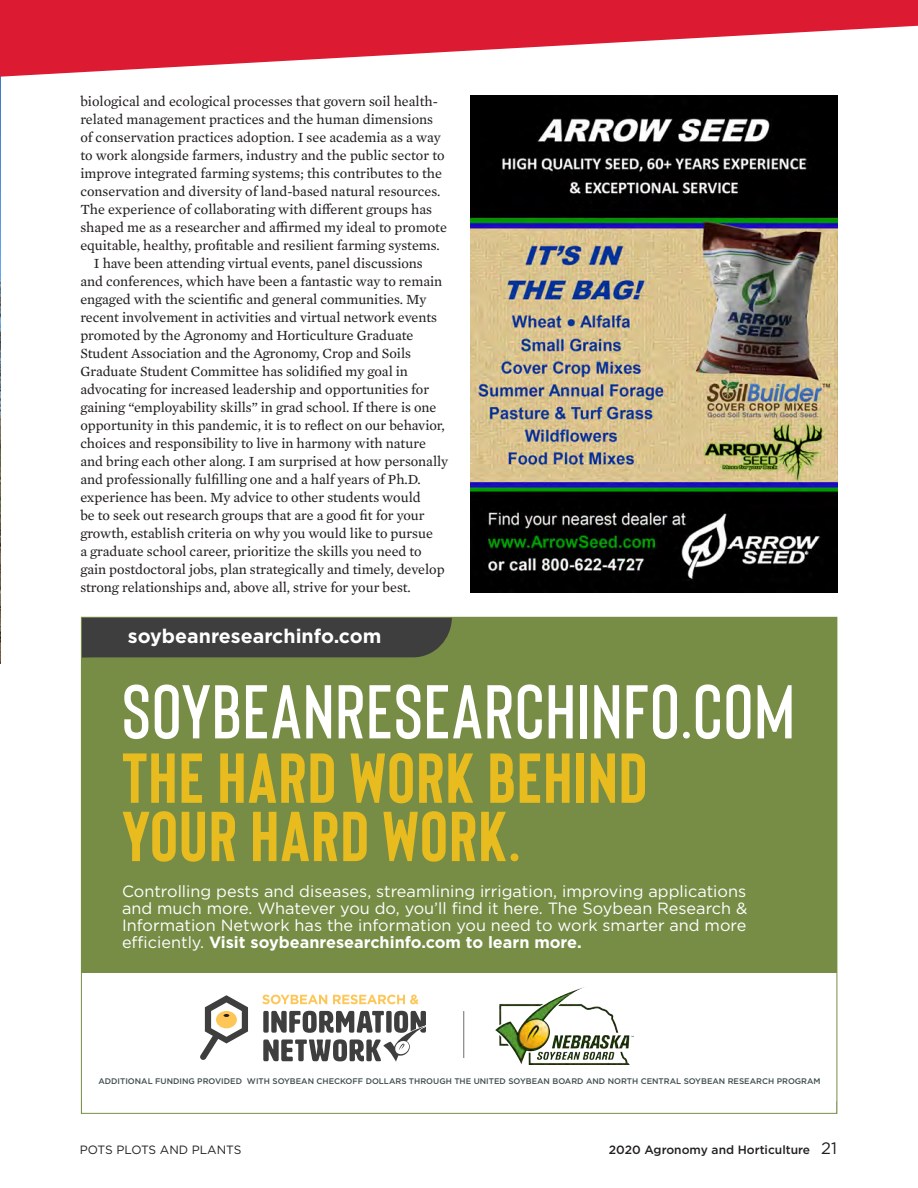
<style>
.page{position:relative;width:918px;height:1188px;background:#fff}
.page>*{position:absolute;margin:0;border:0;box-sizing:border-box;transform-origin:0 0}
.t1{font:600 76.05px "Bison";letter-spacing:.02em;color:#fff}
.t2{font:700 70.5px/58.3px "Bison";letter-spacing:.02em;color:#e8bc1f}
.t3{font:700 19.65px "Gotham";color:#fff}
.t4{font:16.2px/17.2px "Gotham";color:#fff;text-align:justify}
.Body_Copy{font:14.25px/18px "Mercury Text G2";letter-spacing:-.005em;color:#231f20}
.t5{font:500 12px "Gotham";color:#231f20}
.t6{font:12px "Gotham";color:#231f20}
.t7{font:500 8.1px "Gotham";color:#3f4c4e}
.s1{font-weight:700}
.s2{font-weight:400;font-size:16.5px}
</style>
<div class="page">
<img style="left:0;top:77px;width:1px;height:586px">
<svg style="left:0;top:0;width:918px;height:77px;fill:#dc1a32"></svg>
<img style="left:470px;top:95px;width:368px;height:498px">
<div style="left:81px;top:617px;width:756px;height:356px;background:#778d46"></div>
<hr style="left:464px;top:1011px;width:1px;height:47px;background:#6c6d70">
<svg style="left:262px;top:995px;width:65px;height:9px"></svg>
<svg style="left:333px;top:995px;width:85px;height:9px"></svg>
<svg style="left:200px;top:995px;width:48px;height:65px"></svg>
<svg style="left:263px;top:1011px;width:163px;height:51px"></svg>
<div style="left:83px;top:619px;width:369px;height:39px;background:#3e3e3f"></div>
<svg style="left:837px;top:1101px;width:1px;height:12px"></svg>
<img style="left:496px;top:987px;width:138px;height:78px">
<p class="Body_Copy" style="left:80px;top:92px;width:368px">biological and ecological processes that govern soil health&shy;related management practices and the human dimensions of conservation practices adoption. I see academia as a way to work alongside farmers, industry and the public sector to improve integrated farming systems; this contributes to the conservation and diversity of land-based natural resources.<br>The experience of collaborating with different groups has shaped me as a researcher and affirmed my ideal to promote equitable, healthy, profitable and resilient farming systems.</p>
<p class="Body_Copy" style="left:80px;top:254px;width:369px;text-indent:13px">I have been attending virtual events, panel discussions and conferences, which have been a fantastic way to remain engaged with the scientific and general communities. My recent involvement in activities and virtual network events promoted by the Agronomy and Horticulture Graduate Student Association and the Agronomy, Crop and Soils Graduate Student Committee has solidified my goal in advocating for increased leadership and opportunities for gaining “employability skills” in grad school. If there is one opportunity in this pandemic, it is to reflect on our behavior, choices and responsibility to live in harmony with nature and bring each other along. I am surprised at how personally and professionally fulfilling one and a half years of Ph.D. experience has been. My advice to other students would<br>be to seek out research groups that are a good fit for your growth, establish criteria on why you would like to pursue<br>a graduate school career, prioritize the skills you need to gain postdoctoral jobs, plan strategically and timely, develop strong relationships and, above all, strive for your best.</p>
<p class="t3" style="left:128px;top:623px;width:255px">soybeanresearchinfo.com</p>
<p class="t1" style="left:122px;top:665px;width:674px">SOYBEANRESEARCHINFO.COM</p>
<p class="t2" style="left:122px;top:746px;width:526px">THE HARD WORK BEHIND<br>YOUR HARD WORK.</p>
<p class="t4" style="left:122px;top:882px;width:627px">Controlling pests and diseases, streamlining irrigation, improving applications and much more. Whatever you do, you’ll find it here. The Soybean Research &amp; Information Network has the information you need to work smarter and more efficiently. <span class="s1">Visit soybeanresearchinfo.com to learn more.</span></p>
<p class="t7" style="left:98px;top:1076px;width:724px">ADDITIONAL FUNDING PROVIDED WITH SOYBEAN CHECKOFF DOLLARS THROUGH THE UNITED SOYBEAN BOARD AND NORTH CENTRAL SOYBEAN RESEARCH PROGRAM</p>
<p class="t6" style="left:80px;top:1142px;width:163px">POTS PLOTS AND PLANTS</p>
<p class="t5" style="left:609px;top:1142px;width:230px">2020 Agronomy and Horticulture <span class="s2">21</span></p>
</div>
